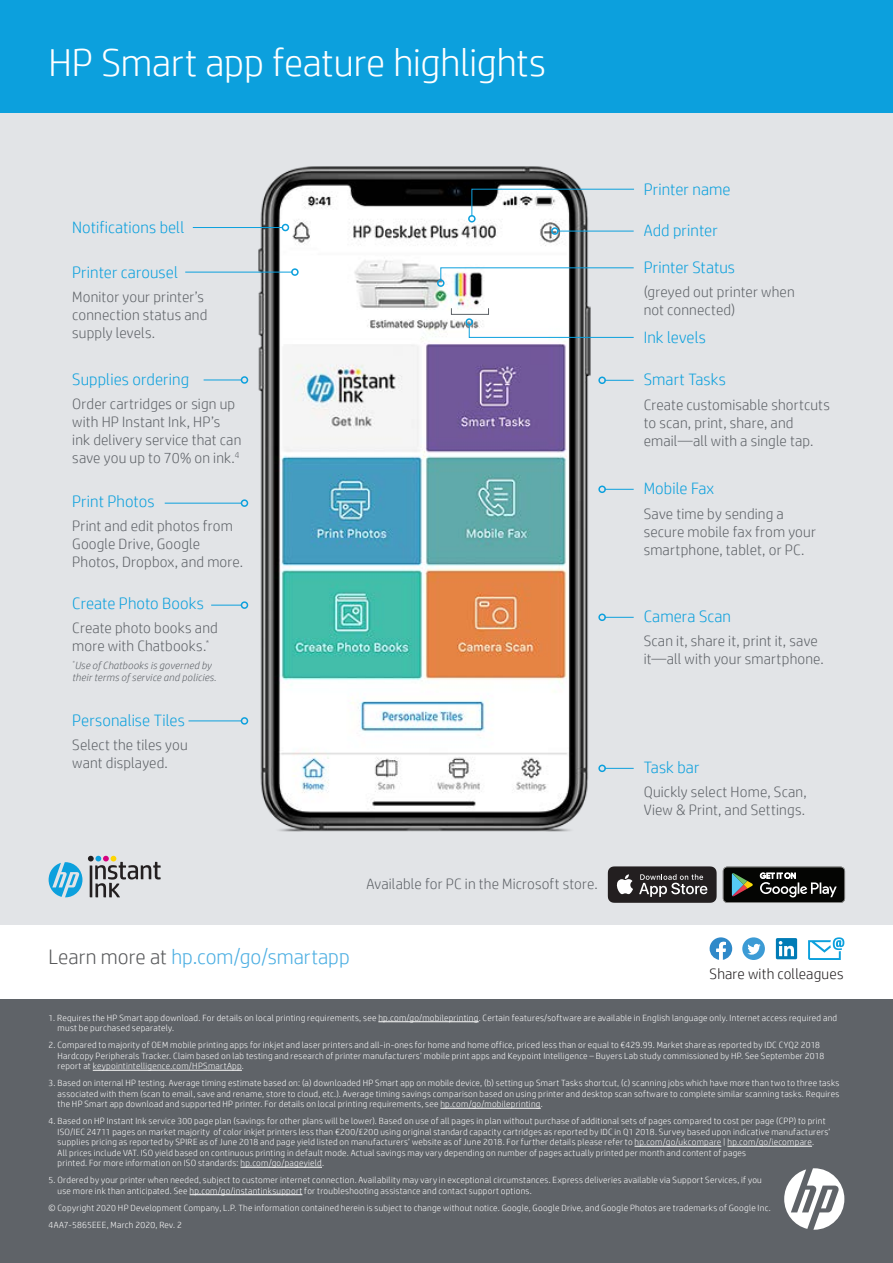
<style>
.page{position:relative;width:893px;height:1263px;background:#fff}
.page>*{position:absolute;margin:0;border:0;box-sizing:border-box;transform-origin:0 0}
.t1{font:300 39px "HP Simplified";letter-spacing:-.005em;color:#fff}
.t2{font:300 21px "HP Simplified";color:#4baee2}
.t3{font:300 16.5px "HP Simplified";letter-spacing:.005em;color:#0ca0dd}
.t4{font:300 15px/18px "HP Simplified";letter-spacing:.01em;color:#5f6368}
.t5{font:300 15px "HP Simplified";letter-spacing:.01em;color:#231f20}
.t6{font:italic 300 10.5px/12.6px "HP Simplified";letter-spacing:.015em;color:#5f6368}
.t7{font:300 9px/10.5px "HP Simplified";letter-spacing:.03em;color:#fff}
.s1{color:#57585a}
</style>
<div class="page">
<div style="left:0;top:92px;width:893px;height:833px;background:#e2e4e7"></div>
<div style="left:0;top:0;width:893px;height:113px;background:#0ca0dd"></div>
<img style="left:257px;top:166px;width:334px;height:666px">
<div style="left:0;top:999px;width:893px;height:264px;background:#5f6368"></div>
<hr style="left:204px;top:380px;width:37px;height:1px;background:#0ca0dd">
<div style="left:241px;top:376px;width:7px;height:8px;border:2px solid #0ca0dd;border-radius:50%"></div>
<hr style="left:186px;top:272px;width:106px;height:1px;background:#0ca0dd">
<div style="left:291px;top:268px;width:8px;height:8px;border:2px solid #0ca0dd;border-radius:50%"></div>
<hr style="left:193px;top:227px;width:89px;height:1px;background:#0ca0dd">
<div style="left:282px;top:224px;width:7px;height:7px;border:2px solid #0ca0dd;border-radius:50%"></div>
<hr style="left:165px;top:503px;width:76px;height:1px;background:#0ca0dd">
<div style="left:241px;top:499px;width:7px;height:8px;border:2px solid #0ca0dd;border-radius:50%"></div>
<svg style="left:606px;top:380px;width:27px;height:1px"></svg>
<div style="left:598px;top:376px;width:8px;height:8px;border:2px solid #0ca0dd;border-radius:50%"></div>
<hr style="left:558px;top:231px;width:75px;height:1px;background:#0ca0dd">
<div style="left:551px;top:227px;width:8px;height:8px;border:2px solid #0ca0dd;border-radius:50%"></div>
<svg style="left:606px;top:489px;width:27px;height:1px"></svg>
<div style="left:598px;top:485px;width:8px;height:8px;border:2px solid #0ca0dd;border-radius:50%"></div>
<svg style="left:606px;top:617px;width:27px;height:1px"></svg>
<div style="left:598px;top:613px;width:8px;height:8px;border:2px solid #0ca0dd;border-radius:50%"></div>
<svg style="left:606px;top:768px;width:27px;height:1px"></svg>
<div style="left:598px;top:765px;width:8px;height:7px;border:2px solid #0ca0dd;border-radius:50%"></div>
<svg style="left:784px;top:1168px;width:60px;height:62px"></svg>
<hr style="left:189px;top:720px;width:52px;height:1px;background:#0ca0dd">
<div style="left:241px;top:717px;width:7px;height:8px;border:2px solid #0ca0dd;border-radius:50%"></div>
<hr style="left:378px;top:1021px;width:101px;height:1px;background:#fff">
<hr style="left:93px;top:1070px;width:149px;height:1px;background:#fff">
<hr style="left:440px;top:1108px;width:101px;height:1px;background:#fff">
<hr style="left:634px;top:1146px;width:87px;height:1px;background:#fff">
<hr style="left:727px;top:1146px;width:85px;height:1px;background:#fff">
<hr style="left:241px;top:1167px;width:81px;height:1px;background:#fff">
<hr style="left:190px;top:1194px;width:112px;height:1px;background:#fff">
<svg style="left:212px;top:605px;width:29px;height:1px"></svg>
<div style="left:241px;top:601px;width:7px;height:8px;border:2px solid #0ca0dd;border-radius:50%"></div>
<svg style="left:471px;top:188px;width:163px;height:29px"></svg>
<div style="left:468px;top:215px;width:8px;height:8px;border:2px solid #0ca0dd;border-radius:50%"></div>
<div style="left:451px;top:308px;width:38px;height:7px;border:1px solid #5f6368"></div>
<svg style="left:49px;top:862px;width:33px;height:35px"></svg>
<svg style="left:88px;top:856px;width:73px;height:41px"></svg>
<svg style="left:723px;top:867px;width:122px;height:36px"></svg>
<svg style="left:608px;top:866px;width:109px;height:37px"></svg>
<svg style="left:776px;top:938px;width:21px;height:21px"></svg>
<svg style="left:808px;top:937px;width:36px;height:23px"></svg>
<svg style="left:742px;top:937px;width:23px;height:23px"></svg>
<svg style="left:710px;top:937px;width:22px;height:23px"></svg>
<svg style="left:468px;top:324px;width:166px;height:14px"></svg>
<div style="left:465px;top:318px;width:8px;height:8px;border:2px solid #0ca0dd;border-radius:50%"></div>
<svg style="left:440px;top:267px;width:194px;height:14px"></svg>
<div style="left:437px;top:279px;width:8px;height:8px;border:2px solid #0ca0dd;border-radius:50%"></div>
<h1 class="t1" style="left:49px;top:37px;width:499px">HP Smart app feature highlights</h1>
<h3 class="t3" style="left:72px;top:217px;width:113px">Notifications bell</h3>
<h3 class="t3" style="left:72px;top:261px;width:107px">Printer carousel</h3>
<h3 class="t4" style="left:72px;top:288px;width:137px">Monitor your printer’s connection status and supply levels.</h3>
<h3 class="t3" style="left:72px;top:368px;width:118px">Supplies ordering</h3>
<h3 class="t4" style="left:72px;top:395px;width:171px">Order cartridges or sign up with HP Instant Ink, HP’s ink delivery service that can save you up to 70% on ink.<sup>4</sup></h3>
<h3 class="t3" style="left:72px;top:490px;width:84px">Print Photos</h3>
<h3 class="t4" style="left:72px;top:517px;width:172px">Print and edit photos from<br>Google Drive, Google<br>Photos, Dropbox, and more.</h3>
<h3 class="t3" style="left:72px;top:592px;width:133px">Create Photo Books</h3>
<h3 class="t4" style="left:72px;top:619px;width:147px">Create photo books and more with Chatbooks.<sup>*</sup></h3>
<p class="t6" style="left:72px;top:659px;width:145px"><sup>*</sup>Use of Chatbooks is governed by their terms of service and policies.</p>
<h3 class="t3" style="left:72px;top:709px;width:114px">Personalise Tiles</h3>
<h3 class="t4" style="left:72px;top:736px;width:117px">Select the tiles you want displayed.</h3>
<h3 class="t4" style="left:366px;top:875px;width:233px">Available for PC in the Microsoft store.</h3>
<h2 class="t2" style="left:49px;top:943px;width:303px"><span class="s1">Learn more at</span> hp.com/go/smartapp</h2>
<h3 class="t3" style="left:644px;top:179px;width:88px">Printer name</h3>
<h3 class="t3" style="left:644px;top:220px;width:76px">Add printer</h3>
<h3 class="t3" style="left:644px;top:256px;width:93px">Printer Status</h3>
<h3 class="t4" style="left:644px;top:282px;width:152px">(greyed out printer when not connected)</h3>
<h3 class="t3" style="left:644px;top:326px;width:64px">Ink levels</h3>
<h3 class="t3" style="left:644px;top:369px;width:84px">Smart Tasks</h3>
<h3 class="t4" style="left:644px;top:395px;width:188px">Create customisable shortcuts to scan, print, share, and email—all with a single tap.</h3>
<h3 class="t3" style="left:644px;top:478px;width:72px">Mobile Fax</h3>
<h3 class="t4" style="left:644px;top:504px;width:174px">Save time by sending a secure mobile fax from your smartphone, tablet, or PC.</h3>
<h3 class="t3" style="left:644px;top:605px;width:89px">Camera Scan</h3>
<h3 class="t4" style="left:644px;top:632px;width:182px">Scan it, share it, print it, save it—all with your smartphone.</h3>
<h3 class="t3" style="left:644px;top:756px;width:57px">Task bar</h3>
<h3 class="t4" style="left:644px;top:783px;width:165px">Quickly select Home, Scan,<br>View &amp; Print, and Settings.</h3>
<h3 class="t5" style="left:710px;top:964px;width:135px">Share with colleagues</h3>
<p class="t7" style="left:58px;top:1012px;width:781px;text-indent:-9px">1. Requires the HP Smart app download. For details on local printing requirements, see hp.com/go/mobileprinting. Certain features/software are available in English language only. Internet access required and must be purchased separately.</p>
<p class="t7" style="left:58px;top:1040px;width:768px;text-indent:-9px">2. Compared to majority of OEM mobile printing apps for inkjet and laser printers and all-in-ones for home and home office, priced less than or equal to €429.99. Market share as reported by IDC CYQ2 2018<br>Hardcopy Peripherals Tracker. Claim based on lab testing and research of printer manufacturers’ mobile print apps and Keypoint Intelligence – Buyers Lab study commissioned by HP. See September 2018 report at keypointintelligence.com/HPSmartApp.</p>
<p class="t7" style="left:58px;top:1078px;width:783px;text-align:justify;text-indent:-9px">3. Based on internal HP testing. Average timing estimate based on: (a) downloaded HP Smart app on mobile device, (b) setting up Smart Tasks shortcut, (c) scanning jobs which have more than two to three tasks associated with them (scan to email, save and rename, store to cloud, etc.). Average timing savings comparison based on using printer and desktop scan software to complete similar scanning tasks. Requires the HP Smart app download and supported HP printer. For details on local printing requirements, see hp.com/go/mobileprinting.</p>
<p class="t7" style="left:58px;top:1116px;width:774px;text-indent:-9px">4. Based on HP Instant Ink service 300 page plan (savings for other plans will be lower). Based on use of all pages in plan without purchase of additional sets of pages compared to cost per page (CPP) to print ISO/IEC 24711 pages on market majority of color inkjet printers less than €200/£200 using original standard capacity cartridges as reported by IDC in Q1 2018. Survey based upon indicative manufacturers’ supplies pricing as reported by SPIRE as of June 2018 and page yield listed on manufacturers’ website as of June 2018. For further details please refer to hp.com/go/ukcompare | hp.com/go/iecompare.<br>All prices include VAT. ISO yield based on continuous printing in default mode. Actual savings may vary depending on number of pages actually printed per month and content of pages<br>printed. For more information on ISO standards: hp.com/go/pageyield.</p>
<p class="t7" style="left:58px;top:1175px;width:706px;text-indent:-9px">5. Ordered by your printer when needed, subject to customer internet connection. Availability may vary in exceptional circumstances. Express deliveries available via Support Services, if you use more ink than anticipated. See hp.com/go/instantinksupport for troubleshooting assistance and contact support options.</p>
<p class="t7" style="left:49px;top:1199px;width:724px;line-height:17.2px">© Copyright 2020 HP Development Company, L.P. The information contained herein is subject to change without notice. Google, Google Drive, and Google Photos are trademarks of Google Inc.<br>4AA7-5865EEE, March 2020, Rev. 2</p>
</div>
